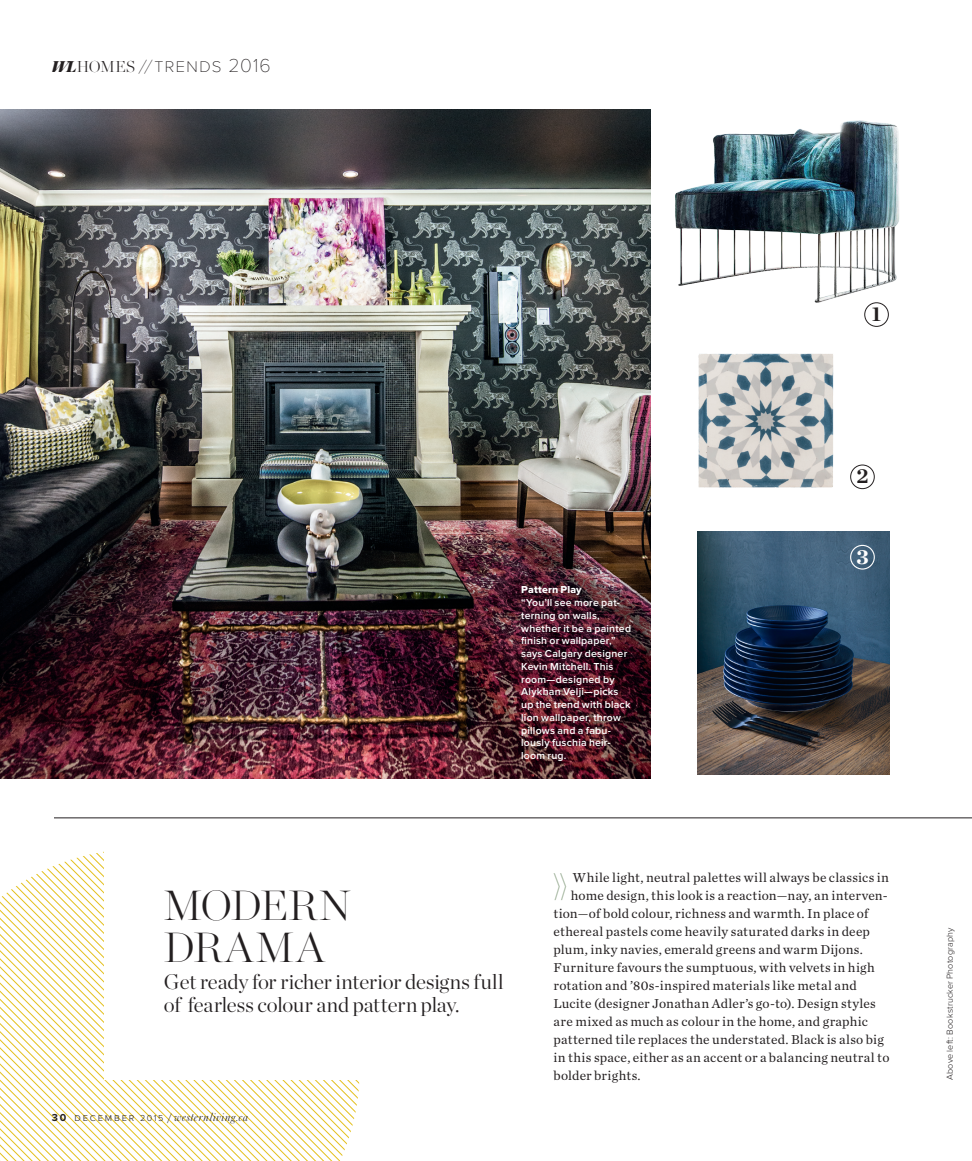
<style>
.page{position:relative;width:972px;height:1161px;background:#fff}
.page>*{position:absolute;margin:0;border:0;box-sizing:border-box;transform-origin:0 0}
.Head_1{font:200 42px/42px "Chronicle Display";letter-spacing:.015em;color:#231f20}
.DECK_1{font:300 21px/22.5px "Chronicle Display";letter-spacing:-.01em;color:#231f20}
.t1{font:700 21px "Chronicle Deck";color:#231f20}
.t2{font:900 21px "Chronicle Deck";color:#fff}
.t3{font:100 19.5px "Proxima Nova";letter-spacing:.05em;color:#231f20}
.TEXT_2__first_line_i{font:13.5px "Chronicle Text G1";letter-spacing:.02em;color:#231f20}
.t4{font:italic 300 12px "Austin";letter-spacing:.055em;color:#231f20}
.CAPTION_WHITE{font:600 10.5px/12.8px "Proxima Nova";letter-spacing:.02em;color:#fff}
.CAPTION_WHITE-2{font:10.5px "Proxima Nova Extrabld";letter-spacing:.01em;color:#fff}
.GUTTER_CREDIT{font:300 9px "Proxima Nova";letter-spacing:.02em;color:#231f20}
.s1{font-family:"Austin";font-weight:900;font-style:italic;font-size:16.5px}
.s2{font-family:"Chronicle Display";font-weight:200;font-size:15.75px}
.s3{font-family:"Austin";font-weight:500;font-style:italic;font-size:18px}
.s4{font-family:"Proxima Nova";font-weight:700;font-style:normal;font-size:10.5px}
.s5{font-family:"Proxima Nova";font-style:normal;font-size:10.5px}
.s6{font-family:"Proxima Nova";font-style:normal;font-size:9px}
.s7{font-family:"Chronicle Text G1";font-weight:400;font-style:normal;font-size:10.5px}
</style>
<div class="page">
<img style="left:0;top:109px;width:651px;height:669px">
<svg style="left:0;top:851px;width:360px;height:310px"></svg>
<div style="left:104px;top:800px;width:306px;height:280px;background:#fff"></div>
<svg style="left:554px;top:873px;width:12px;height:27px"></svg>
<hr style="left:54px;top:818px;width:918px;height:1px;background:#231f20">
<div style="left:864px;top:302px;width:25px;height:25px;border:1px solid #231f20;border-radius:50%"></div>
<img style="left:698px;top:353px;width:136px;height:135px">
<img style="left:675px;top:120px;width:225px;height:193px">
<img style="left:698px;top:531px;width:192px;height:243px">
<div style="left:850px;top:465px;width:25px;height:24px;border:1px solid #231f20;border-radius:50%"></div>
<div style="left:850px;top:545px;width:25px;height:25px;border:1px solid #fff;border-radius:50%"></div>
<p class="t3" style="left:52px;top:57px;width:221px"><span class="s1">WL</span> <span class="s2">HOMES</span> <span class="s3">//</span> TRENDS 2016</p>
<p class="t1" style="left:872px;top:297px;width:11px">1</p>
<p class="CAPTION_WHITE-2" style="left:521px;top:584px;width:62px">Pattern Play</p>
<p class="CAPTION_WHITE" style="left:521px;top:597px;width:111px">“You’ll see more pat&shy;terning on walls, whether it be a painted finish or wallpaper,” says Calgary designer<br>Kevin Mitchell. This room—designed by<br>Alykhan Velji—picks up the trend with black lion wallpaper, throw pillows and a fabu&shy;lously fuschia heir&shy;loom rug.</p>
<p class="t1" style="left:856px;top:459px;width:14px">2</p>
<p class="t2" style="left:856px;top:540px;width:14px">3</p>
<p class="Head_1" style="left:164px;top:881px;width:188px">MODERN<br>DRAMA</p>
<p class="DECK_1" style="left:164px;top:969px;width:341px">Get ready for richer interior designs full of fearless colour and pattern play.</p>
<p class="t4" style="left:52px;top:1108px;width:198px"><span class="s4">30</span> <span class="s5">december</span> <span class="s6">2015</span> <span class="s7">/</span> westernliving.ca</p>
<p class="TEXT_2__first_line_i" style="left:573px;top:867px;width:318px">While light, neutral palettes will always be classics in</p>
<p class="TEXT_2__first_line_i" style="left:571px;top:885px;width:319px">home design, this look is a reaction—nay, an interven-</p>
<p class="TEXT_2__first_line_i" style="left:554px;top:903px;width:317px">tion—of bold colour, richness and warmth. In place of</p>
<p class="TEXT_2__first_line_i" style="left:554px;top:921px;width:318px">ethereal pastels come heavily saturated darks in deep</p>
<p class="TEXT_2__first_line_i" style="left:554px;top:939px;width:311px">plum, inky navies, emerald greens and warm Dijons.</p>
<p class="TEXT_2__first_line_i" style="left:554px;top:957px;width:323px">Furniture favours the sumptuous, with velvets in high</p>
<p class="TEXT_2__first_line_i" style="left:554px;top:975px;width:305px">rotation and ’80s-inspired materials like metal and</p>
<p class="TEXT_2__first_line_i" style="left:554px;top:993px;width:324px">Lucite (designer Jonathan Adler’s go-to). Design styles</p>
<p class="TEXT_2__first_line_i" style="left:554px;top:1011px;width:316px">are mixed as much as colour in the home, and graphic</p>
<p class="TEXT_2__first_line_i" style="left:554px;top:1029px;width:332px">patterned tile replaces the understated. Black is also big</p>
<p class="TEXT_2__first_line_i" style="left:554px;top:1047px;width:338px">in this space, either as an accent or a balancing neutral to</p>
<p class="TEXT_2__first_line_i" style="left:554px;top:1065px;width:89px">bolder brights.</p>
<p class="GUTTER_CREDIT" style="left:946px;top:1080px;width:154px;rotate:-90deg">Above left: Bookstrucker Photography</p>
</div>
